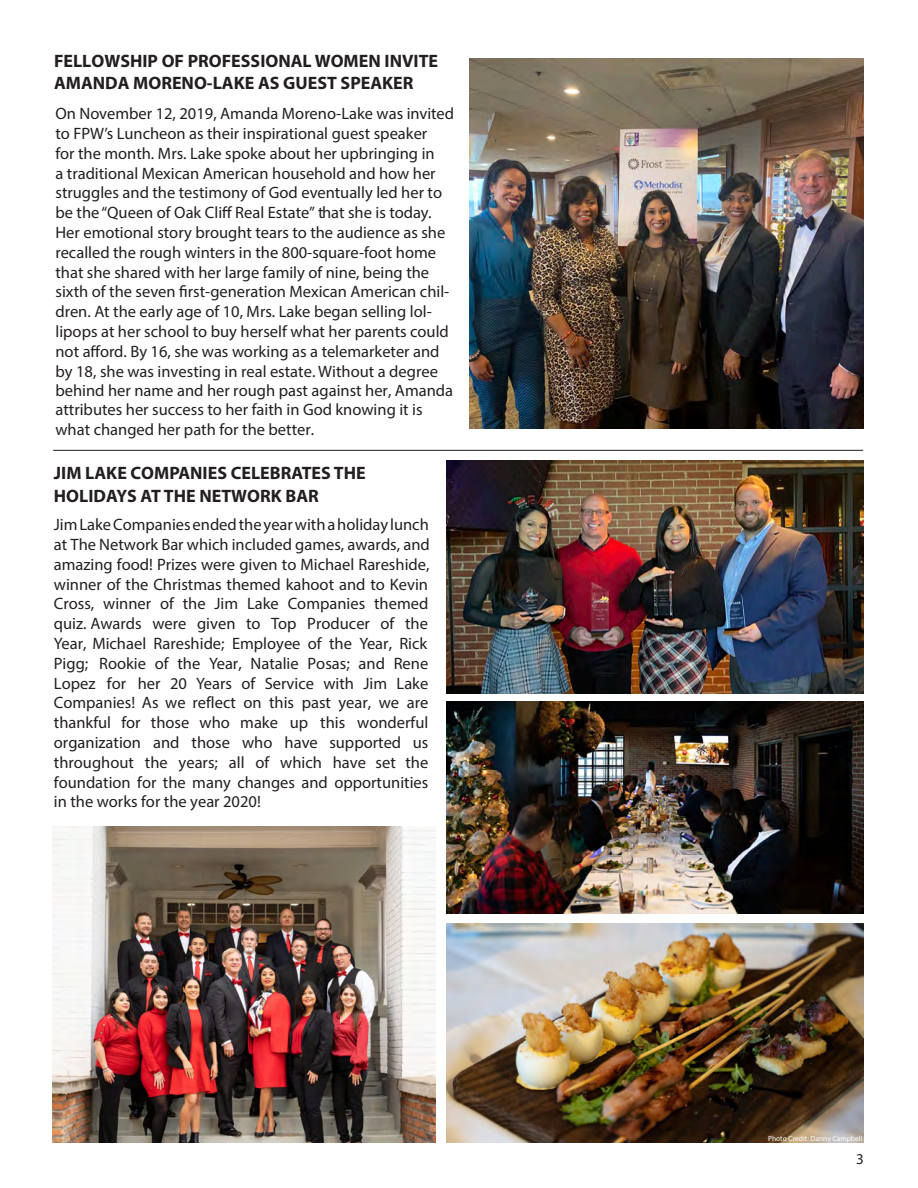
<style>
.page{position:relative;width:918px;height:1188px;background:#fff}
.page>*{position:absolute;margin:0;border:0;box-sizing:border-box;transform-origin:0 0}
.t1{font:700 18px/22.4px "Myriad Pro";color:#231f20}
.t2{font:16.5px/19.8px "Myriad Pro";color:#231f20}
.t3{font:15px "Myriad Pro";color:#231f20}
.t4{font:7.5px "Myriad Pro";color:#fff}
</style>
<div class="page">
<hr style="left:53px;top:450px;width:810px;height:1px;background:#231f20">
<img style="left:470px;top:58px;width:394px;height:371px">
<img style="left:446px;top:702px;width:418px;height:211px">
<img style="left:447px;top:923px;width:416px;height:220px">
<img style="left:53px;top:826px;width:383px;height:316px">
<img style="left:446px;top:461px;width:417px;height:232px">
<p class="t1" style="left:54px;top:49px;width:386px">FELLOWSHIP OF PROFESSIONAL WOMEN INVITE<br>AMANDA MORENO-LAKE AS GUEST SPEAKER</p>
<p class="t2" style="left:55px;top:103px;width:400px">On November 12, 2019, Amanda Moreno-Lake was invited to FPW’s Luncheon as their inspirational guest speaker<br>for the month. Mrs. Lake spoke about her upbringing in<br>a traditional Mexican American household and how her struggles and the testimony of God eventually led her to be the “Queen of Oak Cliff Real Estate” that she is today.<br>Her emotional story brought tears to the audience as she recalled the rough winters in the 800-square-foot home that she shared with her large family of nine, being the sixth of the seven first-generation Mexican American chil&shy;dren. At the early age of 10, Mrs. Lake began selling lol&shy;lipops at her school to buy herself what her parents could not afford. By 16, she was working as a telemarketer and by 18, she was investing in real estate. Without a degree behind her name and her rough past against her, Amanda attributes her success to her faith in God knowing it is what changed her path for the better.</p>
<p class="t1" style="left:54px;top:461px;width:313px">JIM LAKE COMPANIES CELEBRATES THE<br>HOLIDAYS AT THE NETWORK BAR</p>
<p class="t2" style="left:54px;top:514px;width:377px">Jim Lake Companies ended the year with a holiday lunch at The Network Bar which included games, awards, and amazing food! Prizes were given to Michael Rareshide, winner of the Christmas themed kahoot and to Kevin Cross, winner of the Jim Lake Companies themed quiz. Awards were given to Top Producer of the Year, Michael Rareshide; Employee of the Year, Rick Pigg; Rookie of the Year, Natalie Posas; and Rene Lopez for her 20 Years of Service with Jim Lake Companies! As we reflect on this past year, we are thankful for those who make up this wonderful organization and those who have supported us throughout the years; all of which have set the foundation for the many changes and opportunities in the works for the year 2020!</p>
<p class="t4" style="left:768px;top:1134px;width:96px">Photo Credit: Danny Campbell</p>
<p class="t3" style="left:856px;top:1150px;width:9px">3</p>
</div>
